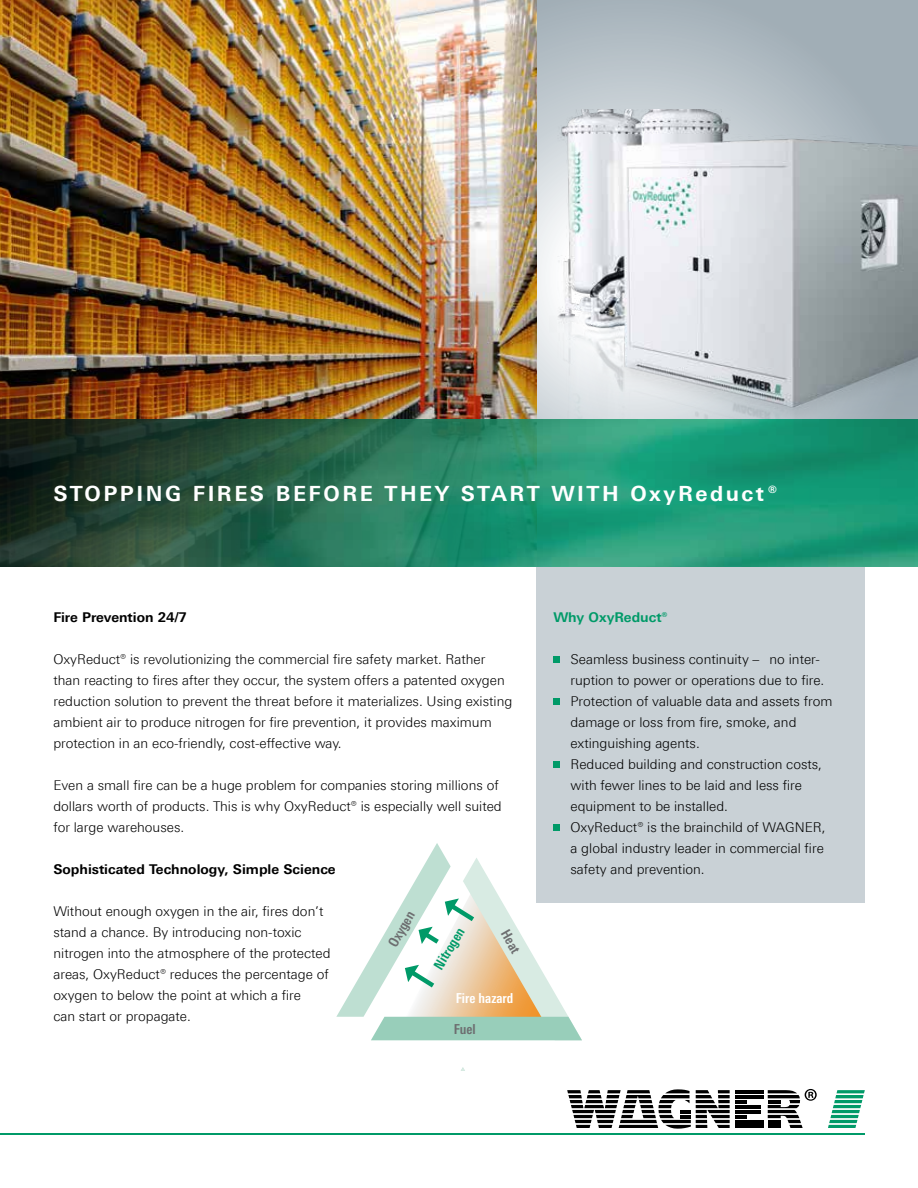
<style>
.page{position:relative;width:918px;height:1188px;background:#fff}
.page>*{position:absolute;margin:0;border:0;box-sizing:border-box;transform-origin:0 0}
.t1{font:700 21px "LT Univers Basic";letter-spacing:.12em;color:#fff}
.t2{font:700 condensed 13.8px "LT Univers";color:#6d6e70}
.t3{font:700 condensed 13.8px "LT Univers";color:#fff}
.t4{font:700 condensed 13.8px "LT Univers";color:#009a68}
.t5{font:300 13.5px/21px "LT Univers Basic";color:#000}
.t6{font:700 13.5px "LT Univers Basic";color:#000}
.t7{font:700 13.5px "LT Univers Basic";color:#009a68}
.s1{font-style:italic}
</style>
<div class="page">
<svg style="left:537px;top:0;width:381px;height:110px;background:#adb8c0"></svg>
<img style="left:0;top:0;width:537px;height:420px">
<img style="left:368px;top:110px;width:550px;height:310px">
<hr style="left:735px;top:1110px;width:26px;height:3px;background:#000">
<hr style="left:735px;top:1105px;width:26px;height:3px;background:#000">
<hr style="left:735px;top:1090px;width:29px;height:3px;background:#000">
<hr style="left:735px;top:1125px;width:29px;height:3px;background:#000">
<hr style="left:735px;top:1095px;width:29px;height:3px;background:#000">
<hr style="left:735px;top:1120px;width:29px;height:3px;background:#000">
<svg style="left:567px;top:1089px;width:180px;height:40px"></svg>
<hr style="left:0;top:1133px;width:865px;height:2px;background:#009a68">
<svg style="left:828px;top:1090px;width:37px;height:38px"></svg>
<svg style="left:768px;top:1089px;width:49px;height:39px"></svg>
<img style="left:0;top:420px;width:918px;height:147px">
<div style="left:537px;top:567px;width:328px;height:336px;background:#c9d1d6"></div>
<svg style="left:554px;top:656px;width:6px;height:6px"></svg>
<svg style="left:554px;top:698px;width:6px;height:6px"></svg>
<svg style="left:554px;top:761px;width:6px;height:6px"></svg>
<svg style="left:554px;top:824px;width:6px;height:6px"></svg>
<svg style="left:461px;top:1067px;width:4px;height:4px"></svg>
<svg style="left:336px;top:843px;width:246px;height:197px"></svg>
<h1 class="t1" style="left:53px;top:481px;width:724px">STOPPING FIRES BEFORE THEY START WITH OxyReduct<span class="s1">®</span></h1>
<p class="t6" style="left:53px;top:609px;width:135px">Fire Prevention 24/7</p>
<p class="t5" style="left:53px;top:649px;width:460px">OxyReduct® is revolutionizing the commercial fire safety market. Rather than reacting to fires after they occur, the system offers a patented oxygen reduction solution to prevent the threat before it materializes. Using existing ambient air to produce nitrogen for fire prevention, it provides maximum protection in an eco-friendly, cost-effective way.</p>
<p class="t5" style="left:53px;top:775px;width:450px">Even a small fire can be a huge problem for companies storing millions of dollars worth of products. This is why OxyReduct® is especially well suited for large warehouses.</p>
<p class="t6" style="left:53px;top:861px;width:284px">Sophisticated Technology, Simple Science</p>
<p class="t5" style="left:53px;top:901px;width:279px">Without enough oxygen in the air, fires don’t stand a chance. By introducing non-toxic nitrogen into the atmosphere of the protected areas, OxyReduct® reduces the percentage of oxygen to below the point at which a fire<br>can start or propagate.</p>
<p class="t2" style="left:385px;top:942px;width:40px;rotate:-60deg">Oxygen</p>
<p class="t4" style="left:430px;top:964px;width:47px;rotate:-58deg">Nitrogen</p>
<p class="t2" style="left:512px;top:927px;width:26px;rotate:60deg">Heat</p>
<p class="t3" style="left:456px;top:990px;width:59px">Fire hazard</p>
<p class="t2" style="left:454px;top:1021px;width:24px">Fuel</p>
<p class="t7" style="left:554px;top:609px;width:116px">Why OxyReduct®</p>
<p class="t5" style="left:571px;top:649px;width:264px">Seamless business continuity – no inter&shy;ruption to power or operations due to fire.<br>Protection of valuable data and assets from damage or loss from fire, smoke, and extinguishing agents.<br>Reduced building and construction costs, with fewer lines to be laid and less fire equipment to be installed.<br>OxyReduct® is the brainchild of WAGNER, a global industry leader in commercial fire safety and prevention.</p>
</div>
